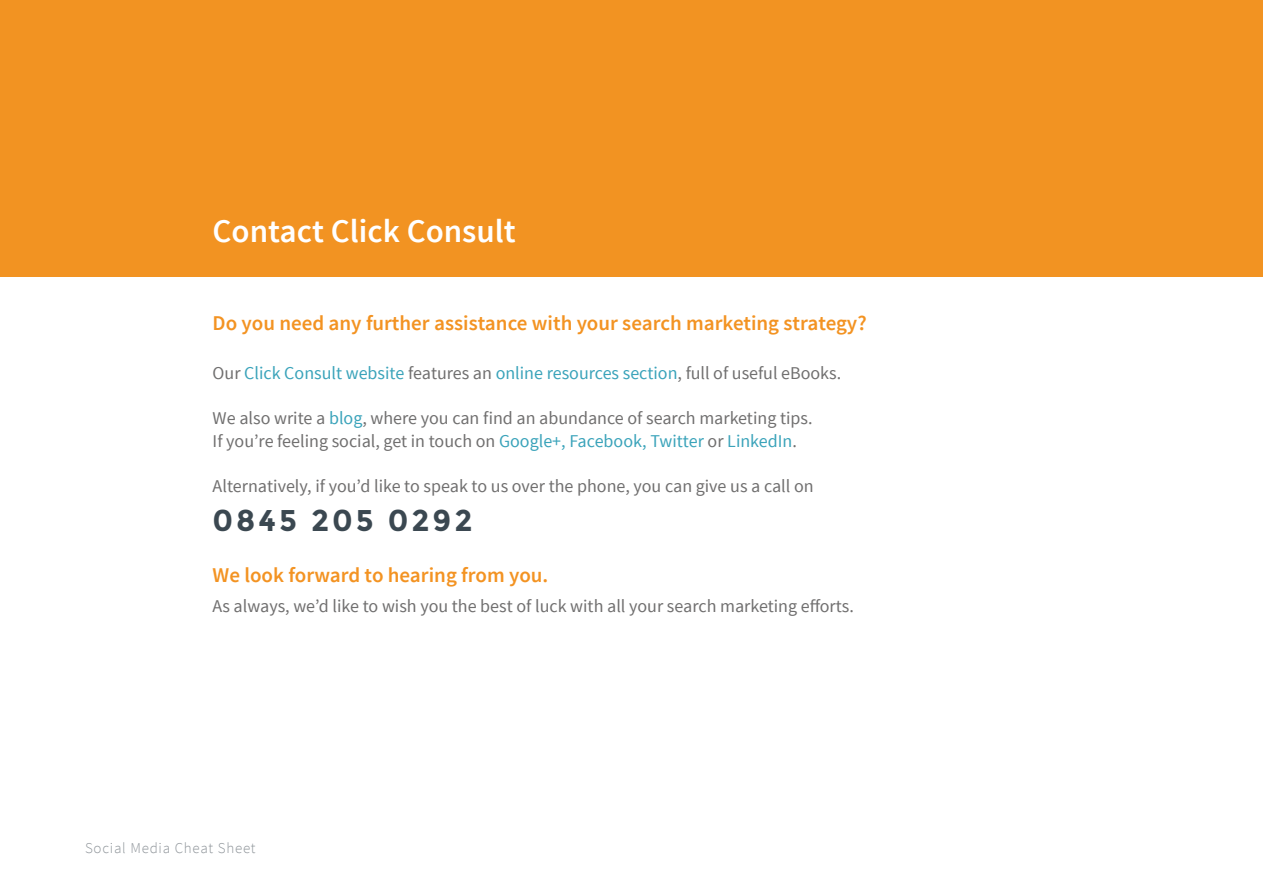
<style>
.page{position:relative;width:1263px;height:893px;background:#fff}
.page>*{position:absolute;margin:0;border:0;box-sizing:border-box;transform-origin:0 0}
.t1{font:600 33px "Source Sans Pro";color:#fff}
.t2{font:700 30px "Montserrat";letter-spacing:.1em;color:#3b4851}
.t3{font:600 21px "Source Sans Pro";color:#f39322}
.t4{font:18px/22.5px "Source Sans Pro";color:#706f6f}
.t5{font:18px "Source Sans Pro";color:#3aa3ba}
.t6{font:300 15px "Source Sans Pro";letter-spacing:.05em;color:#8e9499}
.s1{color:#706f6f}
.s2{color:#3aa3ba}
</style>
<div class="page">
<div style="left:0;top:0;width:1263px;height:276px;background:#f29322"></div>
<h1 class="t1" style="left:213px;top:211px;width:305px">Contact Click Consult</h1>
<p class="t3" style="left:213px;top:309px;width:655px">Do you need any further assistance with your search marketing strategy?</p>
<p class="t5" style="left:213px;top:362px;width:630px"><span class="s1">Our</span> Click Consult website <span class="s1">features an</span> online resources section<span class="s1">, full of useful eBooks.</span></p>
<p class="t4" style="left:213px;top:407px;width:601px">We also write a <span class="s2">blog</span>, where you can find an abundance of search marketing tips.<br>If you’re feeling social, get in touch on <span class="s2">Google+, Facebook, Twitter</span> or <span class="s2">LinkedIn</span>.</p>
<p class="t4" style="left:213px;top:475px;width:603px">Alternatively, if you’d like to speak to us over the phone, you can give us a call on</p>
<h2 class="t2" style="left:213px;top:502px;width:261px">0845 205 0292</h2>
<p class="t3" style="left:213px;top:561px;width:337px">We look forward to hearing from you.</p>
<p class="t4" style="left:213px;top:595px;width:643px">As always, we’d like to wish you the best of luck with all your search marketing efforts.</p>
<p class="t6" style="left:85px;top:839px;width:172px">Social Media Cheat Sheet</p>
</div>
